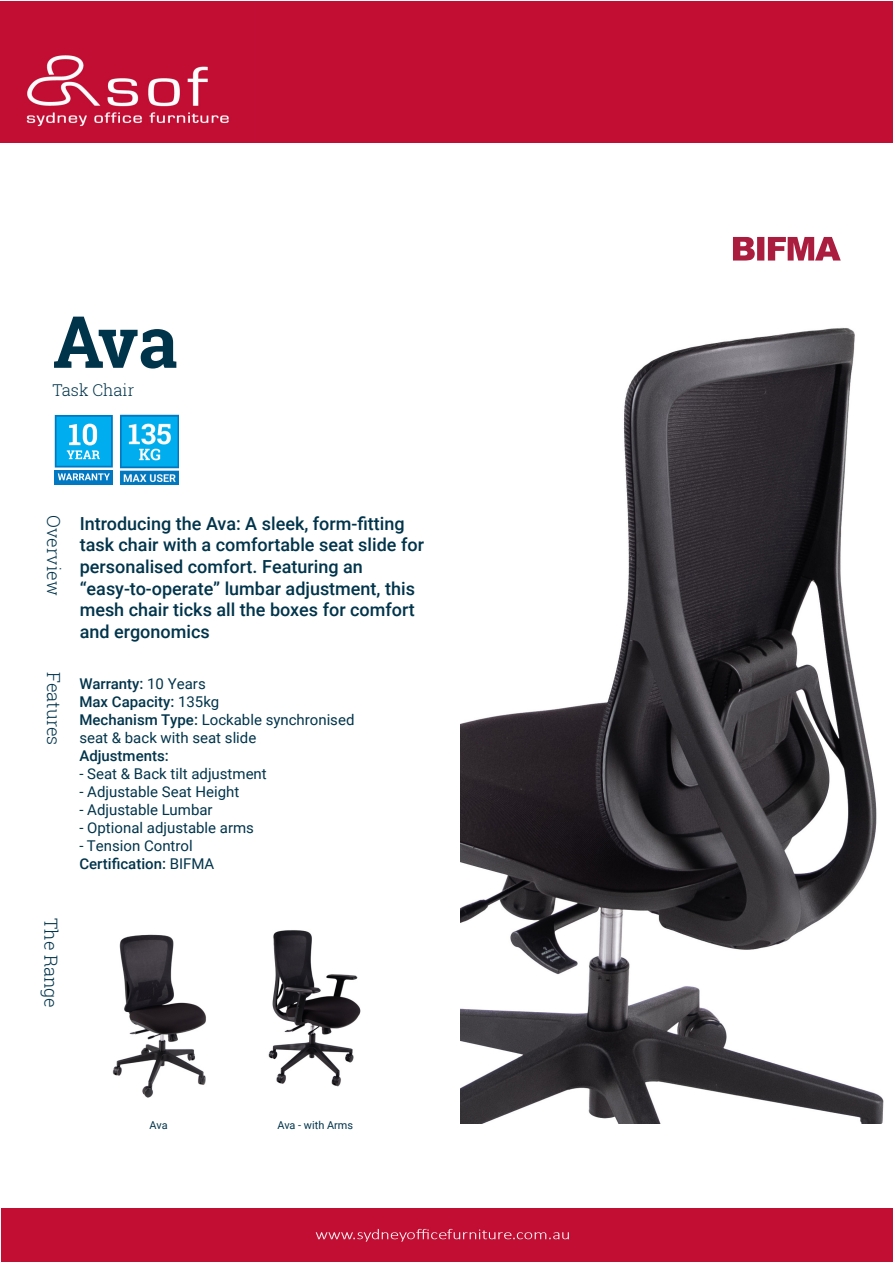
<style>
.page{position:relative;width:893px;height:1263px;background:#fff}
.page>*{position:absolute;margin:0;border:0;box-sizing:border-box;transform-origin:0 0}
.t1{font:700 72px "Roboto Slab";color:#00344b}
.t2{font:500 18px/21.6px "Roboto";color:#00344b}
.t3{font:300 18px "Roboto Slab";color:#00344b}
.t4{font:300 16.35px "Roboto Slab";color:#00344b}
.t5{font:14.85px/18px "Roboto";color:#00344b}
.t6{font:500 14.85px "Roboto";color:#00344b}
.t7{font:10.95px "Roboto";color:#00344b}
.s1{font-weight:400}
.s2{font-weight:500}
</style>
<div class="page">
<img style="left:461px;top:327px;width:423px;height:797px">
<svg style="left:733px;top:237px;width:108px;height:24px"></svg>
<img style="left:112px;top:930px;width:249px;height:168px">
<svg style="left:55px;top:467px;width:58px;height:1px"></svg>
<div style="left:55px;top:470px;width:58px;height:14px;background:#0079c2"></div>
<svg style="left:58px;top:473px;width:52px;height:7px"></svg>
<svg style="left:55px;top:415px;width:58px;height:52px;background:#26b4ec"></svg>
<img style="left:121px;top:415px;width:58px;height:69px">
<div style="left:0;top:2px;width:893px;height:140px;background:#c20e33"></div>
<div style="left:2px;top:1208px;width:891px;height:53px;background:#c20e33"></div>
<p class="t1" style="left:53px;top:292px;width:127px">Ava</p>
<p class="t4" style="left:53px;top:378px;width:83px">Task Chair</p>
<p class="t3" style="left:66px;top:515px;width:82px;rotate:90deg">Overview</p>
<p class="t3" style="left:66px;top:672px;width:75px;rotate:90deg">Features</p>
<p class="t2" style="left:80px;top:512px;width:346px">Introducing the Ava: A sleek, form-fitting task chair with a comfortable seat slide for personalised comfort. Featuring an “easy-to-operate” lumbar adjustment, this mesh chair ticks all the boxes for comfort and ergonomics</p>
<p class="t6" style="left:79px;top:673px;width:128px">Warranty: <span class="s1">10 Years</span></p>
<p class="t6" style="left:79px;top:691px;width:141px">Max Capacity: <span class="s1">135kg</span></p>
<p class="t5" style="left:79px;top:710px;width:277px"><span class="s2">Mechanism Type:</span> Lockable synchronised seat &amp; back with seat slide</p>
<p class="t6" style="left:79px;top:745px;width:91px">Adjustments:</p>
<p class="t5" style="left:79px;top:764px;width:189px">- Seat &amp; Back tilt adjustment</p>
<p class="t5" style="left:79px;top:782px;width:161px">- Adjustable Seat Height</p>
<p class="t5" style="left:79px;top:800px;width:135px">- Adjustable Lumbar</p>
<p class="t5" style="left:79px;top:818px;width:176px">- Optional adjustable arms</p>
<p class="t5" style="left:79px;top:836px;width:115px">- Tension Control</p>
<p class="t6" style="left:79px;top:853px;width:136px">Certification: <span class="s1">BIFMA</span></p>
<p class="t3" style="left:63px;top:918px;width:91px;rotate:90deg">The Range</p>
<p class="t7" style="left:150px;top:1117px;width:20px">Ava</p>
<p class="t7" style="left:277px;top:1117px;width:77px">Ava - with Arms</p>
</div>
